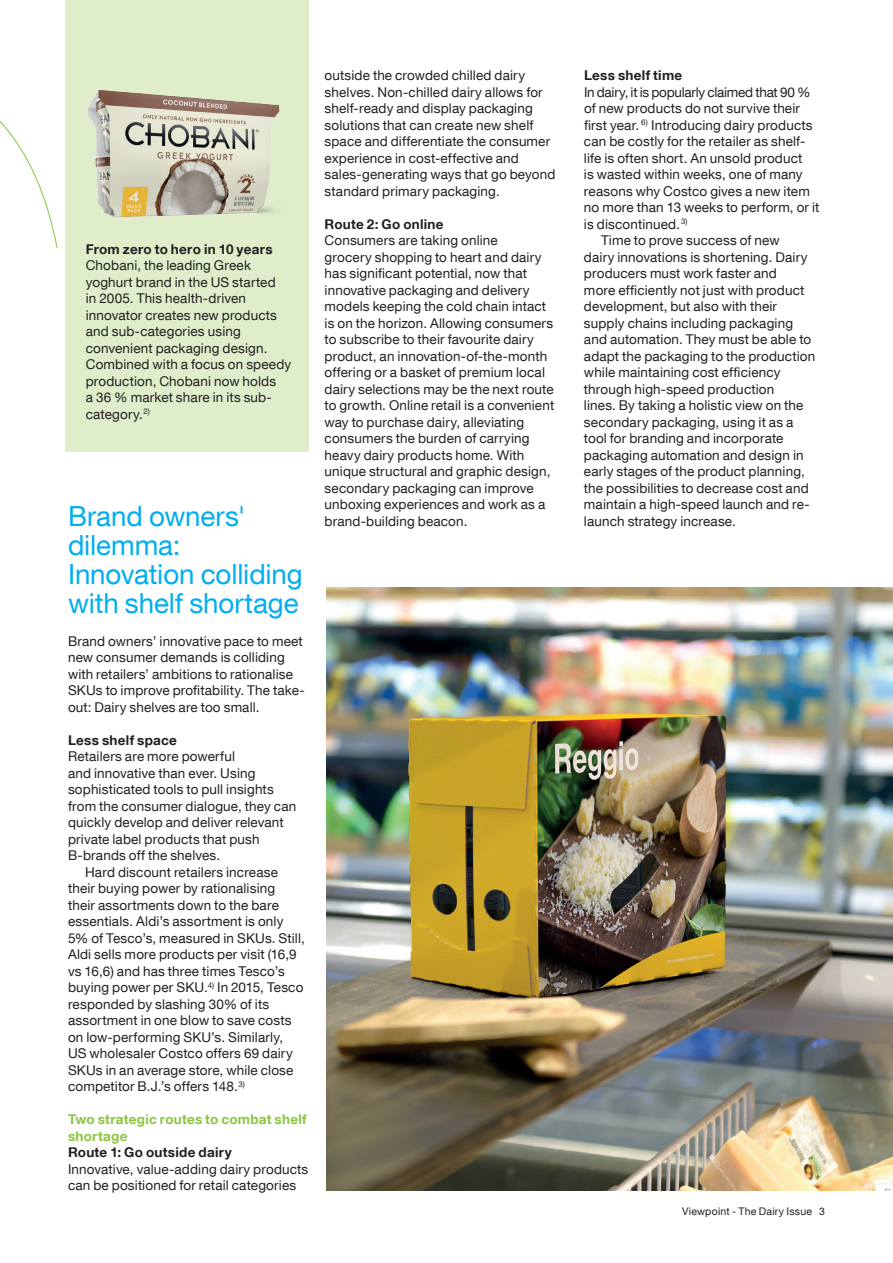
<style>
.page{position:relative;width:893px;height:1263px;background:#fff}
.page>*{position:absolute;margin:0;border:0;box-sizing:border-box;transform-origin:0 0}
.t1{font:27.75px/28.8px "Helvetica Neue LT Com";letter-spacing:-.005em;color:#00aeef}
.t2{font:13.5px/16.5px "Helvetica Neue LT Com";letter-spacing:.01em;color:#231f20}
.t3{font:700 13.5px "Helvetica Neue LT Com";letter-spacing:.02em;color:#231f20}
.t4{font:700 13.5px/16.5px "Helvetica Neue LT Com";letter-spacing:.02em;color:#8bc63e}
.t5{font:13.5px "Helvetica Neue LT Com";letter-spacing:-.02em;color:#231f20}
.t6{font:10.5px "Helvetica Neue LT Com";letter-spacing:.02em;color:#231f20}
</style>
<div class="page">
<div style="left:66px;top:0;width:243px;height:452px;background:#dfedcb"></div>
<svg style="left:0;top:121px;width:58px;height:127px"></svg>
<img style="left:87px;top:90px;width:193px;height:127px">
<img style="left:326px;top:588px;width:567px;height:602px">
<p class="t3" style="left:86px;top:240px;width:188px">From zero to hero in 10 years</p>
<p class="t2" style="left:86px;top:257px;width:207px">Chobani, the leading Greek yoghurt brand in the US started<br>in 2005. This health-driven innovator creates new products and sub-categories using convenient packaging design.<br>Combined with a focus on speedy production, Chobani now holds<br>a 36 % market share in its sub&shy;category.<sup>2)</sup></p>
<h1 class="t1" style="left:68px;top:501px;width:236px">Brand owners' dilemma:<br>Innovation colliding with shelf shortage</h1>
<p class="t2" style="left:68px;top:632px;width:238px">Brand owners’ innovative pace to meet new consumer demands is colliding with retailers’ ambitions to rationalise SKUs to improve profitability. The take&shy;out: Dairy shelves are too small.</p>
<p class="t3" style="left:68px;top:731px;width:110px">Less shelf space</p>
<p class="t2" style="left:68px;top:748px;width:230px">Retailers are more powerful<br>and innovative than ever. Using sophisticated tools to pull insights from the consumer dialogue, they can quickly develop and deliver relevant private label products that push B-brands off the shelves.</p>
<p class="t2" style="left:68px;top:863px;width:238px;text-indent:17px">Hard discount retailers increase their buying power by rationalising their assortments down to the bare essentials. Aldi’s assortment is only 5% of Tesco’s, measured in SKUs. Still, Aldi sells more products per visit (16,9 vs 16,6) and has three times Tesco’s buying power per SKU.<sup>4)</sup> In 2015, Tesco responded by slashing 30% of its assortment in one blow to save costs on low-performing SKU’s. Similarly, US wholesaler Costco offers 69 dairy SKUs in an average store, while close competitor B.J.’s offers 148.<sup>3)</sup></p>
<p class="t4" style="left:68px;top:1111px;width:240px">Two strategic routes to combat shelf shortage</p>
<p class="t3" style="left:68px;top:1144px;width:165px">Route 1: Go outside dairy</p>
<p class="t2" style="left:68px;top:1160px;width:242px">Innovative, value-adding dairy products can be positioned for retail categories</p>
<p class="t2" style="left:325px;top:67px;width:232px">outside the crowded chilled dairy shelves. Non-chilled dairy allows for shelf-ready and display packaging solutions that can create new shelf space and differentiate the consumer experience in cost-effective and sales-generating ways that go beyond standard primary packaging.</p>
<p class="t3" style="left:325px;top:216px;width:121px">Route 2: Go online</p>
<p class="t2" style="left:325px;top:232px;width:231px">Consumers are taking online<br>grocery shopping to heart and dairy has significant potential, now that innovative packaging and delivery models keeping the cold chain intact is on the horizon. Allowing consumers to subscribe to their favourite dairy product, an innovation-of-the-month offering or a basket of premium local dairy selections may be the next route to growth. Online retail is a convenient way to purchase dairy, alleviating consumers the burden of carrying heavy dairy products home. With unique structural and graphic design, secondary packaging can improve unboxing experiences and work as a brand-building beacon.</p>
<p class="t3" style="left:584px;top:67px;width:100px">Less shelf time</p>
<p class="t5" style="left:584px;top:84px;width:228px">In dairy, it is popularly claimed that 90 %</p>
<p class="t2" style="left:584px;top:100px;width:218px">of new products do not survive their</p>
<p class="t2" style="left:584px;top:117px;width:230px">first year. <sup>6)</sup> Introducing dairy products</p>
<p class="t2" style="left:584px;top:133px;width:223px">can be costly for the retailer as shelf-</p>
<p class="t2" style="left:584px;top:150px;width:220px">life is often short. An unsold product</p>
<p class="t2" style="left:584px;top:166px;width:220px">is wasted within weeks, one of many</p>
<p class="t2" style="left:584px;top:183px;width:227px">reasons why Costco gives a new item</p>
<p class="t2" style="left:584px;top:199px;width:237px">no more than 13 weeks to perform, or it</p>
<p class="t2" style="left:584px;top:216px;width:105px">is discontinued. <sup>3)</sup></p>
<p class="t2" style="left:601px;top:232px;width:180px">Time to prove success of new</p>
<p class="t2" style="left:584px;top:249px;width:225px">dairy innovations is shortening. Dairy</p>
<p class="t2" style="left:584px;top:265px;width:194px">producers must work faster and</p>
<p class="t2" style="left:584px;top:282px;width:222px">more efficiently not just with product</p>
<p class="t2" style="left:584px;top:298px;width:195px">development, but also with their</p>
<p class="t2" style="left:584px;top:315px;width:211px">supply chains including packaging</p>
<p class="t2" style="left:584px;top:331px;width:229px">and automation. They must be able to</p>
<p class="t2" style="left:584px;top:348px;width:233px">adapt the packaging to the production</p>
<p class="t2" style="left:584px;top:364px;width:198px">while maintaining cost efficiency</p>
<p class="t2" style="left:584px;top:381px;width:192px">through high-speed production</p>
<p class="t2" style="left:584px;top:397px;width:221px">lines. By taking a holistic view on the</p>
<p class="t2" style="left:584px;top:414px;width:211px">secondary packaging, using it as a</p>
<p class="t2" style="left:584px;top:430px;width:201px">tool for branding and incorporate</p>
<p class="t2" style="left:584px;top:446px;width:221px">packaging automation and design in</p>
<p class="t2" style="left:584px;top:463px;width:222px">early stages of the product planning,</p>
<p class="t2" style="left:584px;top:479px;width:226px">the possibilities to decrease cost and</p>
<p class="t2" style="left:584px;top:496px;width:227px">maintain a high-speed launch and re-</p>
<p class="t2" style="left:584px;top:512px;width:153px">launch strategy increase.</p>
<p class="t6" style="left:682px;top:1205px;width:144px">Viewpoint - The Dairy Issue 3</p>
</div>
